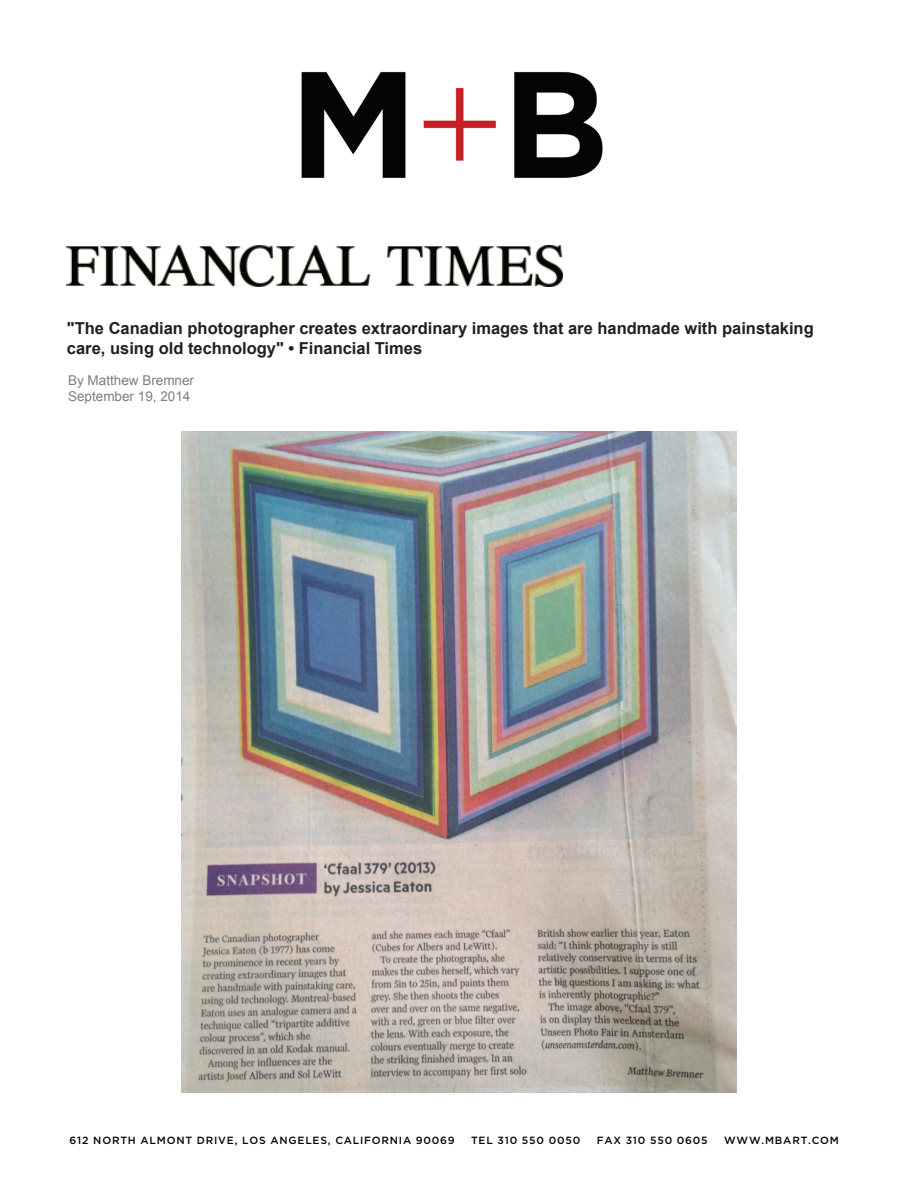
<style>
.page{position:relative;width:918px;height:1188px;background:#fff}
.page>*{position:absolute;margin:0;border:0;box-sizing:border-box;transform-origin:0 0}
.t1{font:700 16.5px/19.8px "Arial";color:#231f20}
.t2{font:13.5px/16.2px "Arial";color:#7c7e81}
.t3{font:500 10.5px "Gotham";letter-spacing:.075em;color:#040503}
</style>
<div class="page">
<img style="left:301px;top:71px;width:302px;height:107px">
<img style="left:182px;top:432px;width:554px;height:661px">
<img style="left:67px;top:245px;width:495px;height:41px">
<p class="t1" style="left:67px;top:319px;width:748px">"The Canadian photographer creates extraordinary images that are handmade with painstaking care, using old technology" • Financial Times</p>
<p class="t2" style="left:68px;top:372px;width:128px">By Matthew Bremner<br>September 19, 2014</p>
<p class="t3" style="left:70px;top:1135px;width:387px">612 NORTH ALMONT DRIVE, LOS ANGELES, CALIFORNIA 90069</p>
<p class="t3" style="left:471px;top:1135px;width:111px">TEL 310 550 0050</p>
<p class="t3" style="left:597px;top:1135px;width:113px">FAX 310 550 0605</p>
<p class="t3" style="left:724px;top:1135px;width:116px">WWW.MBART.COM</p>
</div>
